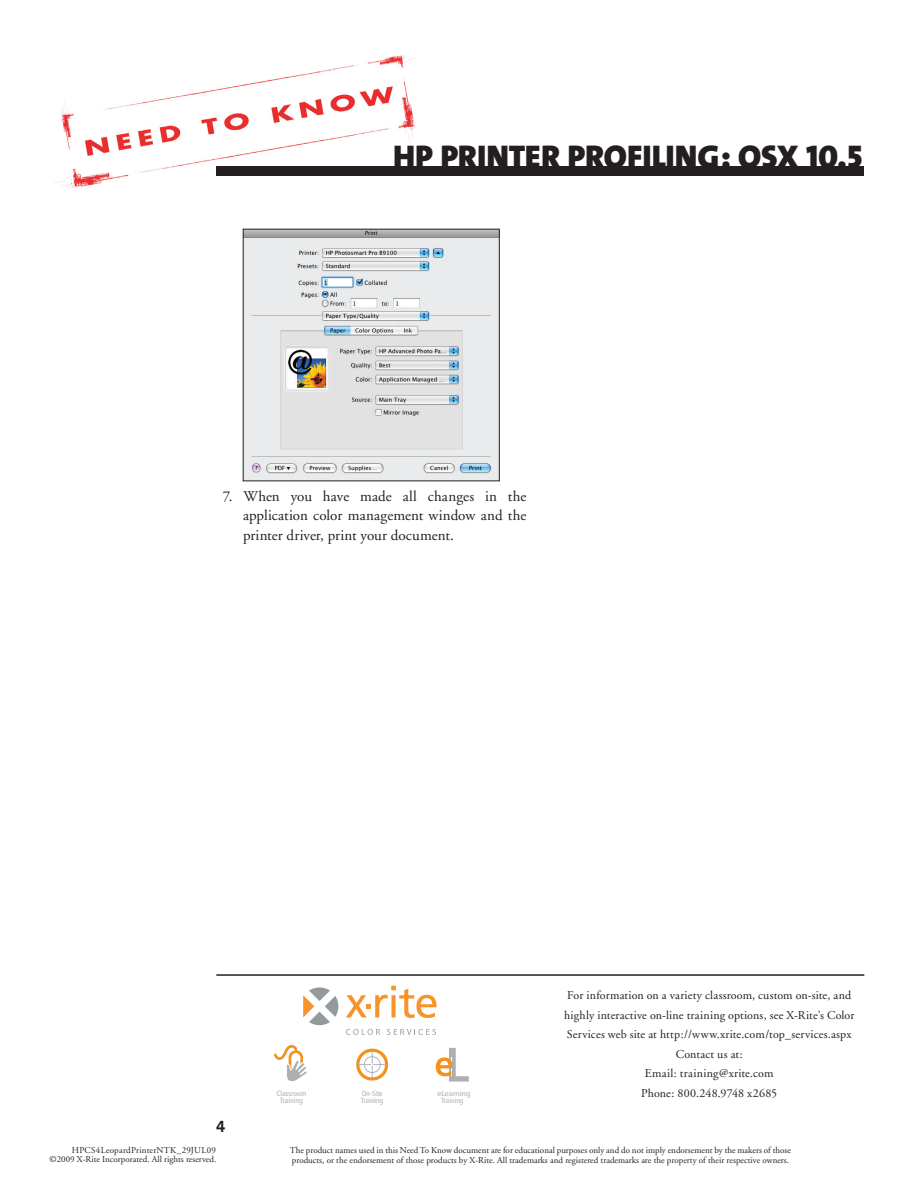
<style>
.page{position:relative;width:918px;height:1188px;background:#fff}
.page>*{position:absolute;margin:0;border:0;box-sizing:border-box;transform-origin:0 0}
.t1{font:33px "The Mix Black Caps";color:#231f20}
.t2{font:16.5px "The Mix Bold Caps";color:#231f20}
.t3{font:15px/19.5px "Adobe Garamond";color:#231f20;text-align:justify}
.t4{font:12px/19.5px "Adobe Garamond";letter-spacing:.015em;color:#231f20;text-align:center}
.t5{font:9px "Adobe Garamond";color:#231f20}
.t6{font:9px "Adobe Garamond";letter-spacing:.025em;color:#231f20}
.t7{font:condensed 7.65px/7.6px "Frutiger";color:#aeafb3;text-align:center}
.t8{font:condensed 7.5px/7.5px "Frutiger";color:#aeafb3;text-align:center;scale:1.19 1}
.t9{font:condensed 7.5px/7.5px "Frutiger";color:#aeafb3}
</style>
<div class="page">
<img style="left:54px;top:55px;width:361px;height:133px">
<div style="left:216px;top:166px;width:647px;height:9px;background:#231f20"></div>
<svg style="left:274px;top:1045px;width:33px;height:37px"></svg>
<svg style="left:436px;top:1048px;width:33px;height:34px"></svg>
<svg style="left:356px;top:1049px;width:32px;height:32px"></svg>
<hr style="left:216px;top:974px;width:648px;height:2px;background:#231f20">
<svg style="left:346px;top:986px;width:91px;height:32px"></svg>
<svg style="left:303px;top:987px;width:35px;height:38px"></svg>
<svg style="left:346px;top:1029px;width:34px;height:6px"></svg>
<svg style="left:387px;top:1029px;width:49px;height:6px"></svg>
<img style="left:245px;top:231px;width:253px;height:248px">
<div style="left:243px;top:229px;width:257px;height:252px;border:1px solid #231f20"></div>
<h1 class="t1" style="left:393px;top:129px;width:471px">HP PRINTER PROFILING: OSX 10.5</h1>
<h3 class="t3" style="left:243px;top:486px;width:285px;text-indent:-20px">7. When you have made all changes in the application color management window and the printer driver, print your document.</h3>
<h2 class="t2" style="left:216px;top:1113px;width:11px">4</h2>
<p class="t7" style="left:276px;top:1089px;width:31px">Classroom<br>Training</p>
<p class="t8" style="left:437px;top:1090px;width:29px">eLearning<br>Training</p>
<p class="t9" style="left:361px;top:1089px;width:24px">On-Site<br>Training</p>
<p class="t4" style="left:564px;top:986px;width:292px">For information on a variety classroom, custom on-site, and highly interactive on-line training options, see X-Rite’s Color Services web site at http://www.xrite.com/top_services.aspx Contact us at:<br>Email: training@xrite.com<br>Phone: 800.248.9748 x2685</p>
<p class="t6" style="left:72px;top:1145px;width:146px">HPCS4LeopardPrinterNTK_29JUL09</p>
<p class="t5" style="left:290px;top:1145px;width:503px">The product names used in this Need To Know document are for educational purposes only and do not imply endorsement by the makers of those</p>
<p class="t5" style="left:50px;top:1154px;width:168px">©2009 X-Rite Incorporated. All rights reserved.</p>
<p class="t5" style="left:292px;top:1156px;width:499px">products, or the endorsement of those products by X-Rite. All trademarks and registered trademarks are the property of their respective owners.</p>
</div>
